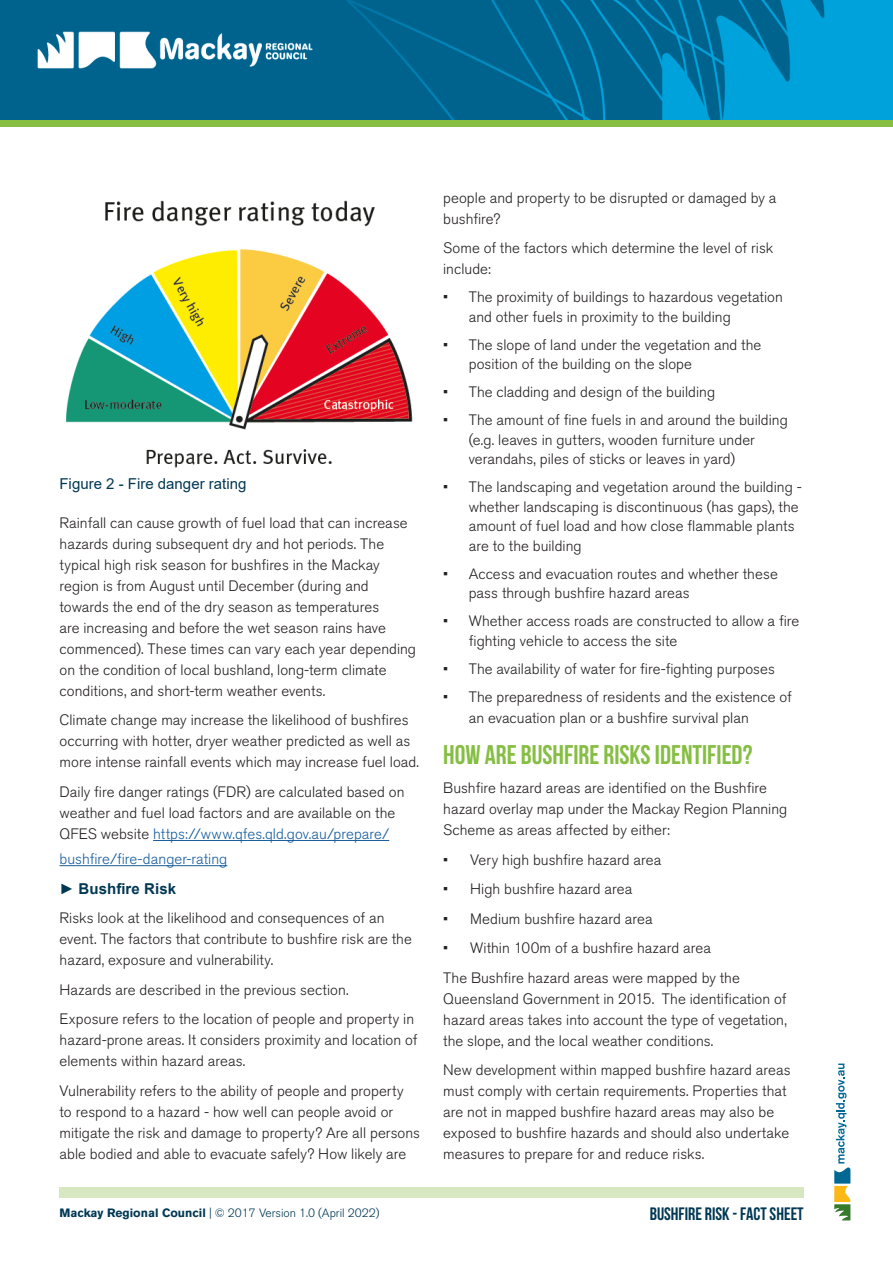
<style>
.page{position:relative;width:893px;height:1263px;background:#fff}
.page>*{position:absolute;margin:0;border:0;box-sizing:border-box;transform-origin:0 0}
.Sub_heading_18pt_gre{font:700 27px "Bebas Neue";color:#85be42}
.Major_Heading{font:700 18px "Bebas Neue";color:#003854}
.Sub_heading_14pt_blu{font:300 15px/21px "Akzidenz Grotesk BQ";letter-spacing:.005em;color:#231f20}
.Body_copy{font:300 15px/21px "Akzidenz Grotesk BQ";letter-spacing:.005em;color:#231f20}
.Sub_heading_14pt_blu-2{font:300 15px "Akzidenz Grotesk BQ";letter-spacing:.005em;color:#175d9e}
.Body_copy-2{font:15px "Arial";color:#003854}
.Body_copy-3{font:700 15px "Arial";letter-spacing:.01em;color:#003854}
.t1{font:300 12px "Akzidenz Grotesk BQ";color:#003854}
.s1{color:#175d9e}
.s2{font-weight:400}
.s3{font-weight:700}
</style>
<div class="page">
<hr style="left:153px;top:840px;width:236px;height:1px;background:#175d9e">
<hr style="left:60px;top:865px;width:167px;height:1px;background:#175d9e">
<img style="left:66px;top:200px;width:347px;height:268px">
<div style="left:60px;top:1187px;width:744px;height:10px;background:#d7e7c0"></div>
<svg style="left:834px;top:1063px;width:16px;height:157px"></svg>
<div style="left:0;top:116px;width:893px;height:11px;background:#85be42"></div>
<img style="left:0;top:0;width:893px;height:119px">
<p class="Body_copy-2" style="left:60px;top:474px;width:189px">Figure 2 - Fire danger rating</p>
<p class="Sub_heading_14pt_blu" style="left:60px;top:512px;width:358px">Rainfall can cause growth of fuel load that can increase hazards during subsequent dry and hot periods. The typical high risk season for bushfires in the Mackay region is from August until December (during and towards the end of the dry season as temperatures<br>are increasing and before the wet season rains have commenced). These times can vary each year depending on the condition of local bushland, long-term climate conditions, and short-term weather events.</p>
<p class="Sub_heading_14pt_blu" style="left:60px;top:710px;width:361px">Climate change may increase the likelihood of bushfires occurring with hotter, dryer weather predicted as well as more intense rainfall events which may increase fuel load.</p>
<p class="Sub_heading_14pt_blu" style="left:60px;top:781px;width:346px">Daily fire danger ratings (FDR) are calculated based on weather and fuel load factors and are available on the<br>QFES website <span class="s1">https://www.qfes.qld.gov.au/prepare/</span></p>
<p class="Sub_heading_14pt_blu-2" style="left:60px;top:850px;width:169px">bushfire/fire-danger-rating</p>
<p class="Body_copy-3" style="left:60px;top:878px;width:118px"><span class="s2">►</span> Bushfire Risk</p>
<p class="Body_copy" style="left:60px;top:908px;width:354px">Risks look at the likelihood and consequences of an event. The factors that contribute to bushfire risk are the hazard, exposure and vulnerability.</p>
<p class="Sub_heading_14pt_blu" style="left:60px;top:979px;width:291px">Hazards are described in the previous section.</p>
<p class="Sub_heading_14pt_blu" style="left:60px;top:1009px;width:359px">Exposure refers to the location of people and property in hazard-prone areas. It considers proximity and location of elements within hazard areas.</p>
<p class="Sub_heading_14pt_blu" style="left:60px;top:1080px;width:362px">Vulnerability refers to the ability of people and property<br>to respond to a hazard - how well can people avoid or mitigate the risk and damage to property? Are all persons able bodied and able to evacuate safely? How likely are</p>
<p class="t1" style="left:60px;top:1206px;width:321px"><span class="s3">Mackay Regional Council</span> | © 2017 Version 1.0 (April 2022)</p>
<p class="Sub_heading_14pt_blu" style="left:443px;top:187px;width:335px">people and property to be disrupted or damaged by a bushfire?</p>
<p class="Sub_heading_14pt_blu" style="left:443px;top:238px;width:332px">Some of the factors which determine the level of risk include:</p>
<p class="Sub_heading_14pt_blu" style="left:469px;top:287px;width:316px;line-height:19.5px;text-indent:-26px">• The proximity of buildings to hazardous vegetation and other fuels in proximity to the building</p>
<p class="Sub_heading_14pt_blu" style="left:469px;top:335px;width:294px;line-height:19.5px;text-indent:-26px">• The slope of land under the vegetation and the position of the building on the slope</p>
<p class="Sub_heading_14pt_blu" style="left:443px;top:382px;width:273px">• The cladding and design of the building</p>
<p class="Sub_heading_14pt_blu" style="left:469px;top:410px;width:321px;line-height:19.5px;text-indent:-26px">• The amount of fine fuels in and around the building (e.g. leaves in gutters, wooden furniture under verandahs, piles of sticks or leaves in yard)</p>
<p class="Sub_heading_14pt_blu" style="left:469px;top:477px;width:335px;line-height:19.5px;text-indent:-26px">• The landscaping and vegetation around the building - whether landscaping is discontinuous (has gaps), the amount of fuel load and how close flammable plants are to the building</p>
<p class="Sub_heading_14pt_blu" style="left:469px;top:564px;width:311px;line-height:19.5px;text-indent:-26px">• Access and evacuation routes and whether these pass through bushfire hazard areas</p>
<p class="Sub_heading_14pt_blu" style="left:469px;top:611px;width:332px;line-height:19.5px;text-indent:-26px">• Whether access roads are constructed to allow a fire fighting vehicle to access the site</p>
<p class="Sub_heading_14pt_blu" style="left:443px;top:658px;width:333px">• The availability of water for fire-fighting purposes</p>
<p class="Sub_heading_14pt_blu" style="left:469px;top:686px;width:325px;text-indent:-26px">• The preparedness of residents and the existence of an evacuation plan or a bushfire survival plan</p>
<p class="Sub_heading_18pt_gre" style="left:443px;top:739px;width:311px">HOW ARE BUSHFIRE RISKS IDENTIFIED?</p>
<p class="Sub_heading_14pt_blu" style="left:443px;top:778px;width:346px">Bushfire hazard areas are identified on the Bushfire hazard overlay map under the Mackay Region Planning<br>Scheme as areas affected by either:</p>
<p class="Sub_heading_14pt_blu" style="left:443px;top:849px;width:220px">• Very high bushfire hazard area</p>
<p class="Sub_heading_14pt_blu" style="left:443px;top:879px;width:191px">• High bushfire hazard area</p>
<p class="Sub_heading_14pt_blu" style="left:443px;top:908px;width:211px">• Medium bushfire hazard area</p>
<p class="Sub_heading_14pt_blu" style="left:443px;top:938px;width:269px">• Within 100m of a bushfire hazard area</p>
<p class="Sub_heading_14pt_blu" style="left:443px;top:967px;width:345px">The Bushfire hazard areas were mapped by the Queensland Government in 2015. The identification of hazard areas takes into account the type of vegetation, the slope, and the local weather conditions.</p>
<p class="Sub_heading_14pt_blu" style="left:443px;top:1060px;width:349px">New development within mapped bushfire hazard areas must comply with certain requirements. Properties that are not in mapped bushfire hazard areas may also be exposed to bushfire hazards and should also undertake measures to prepare for and reduce risks.</p>
<p class="Major_Heading" style="left:650px;top:1203px;width:155px">BUSHFIRE RISK - FACT SHEET</p>
</div>
